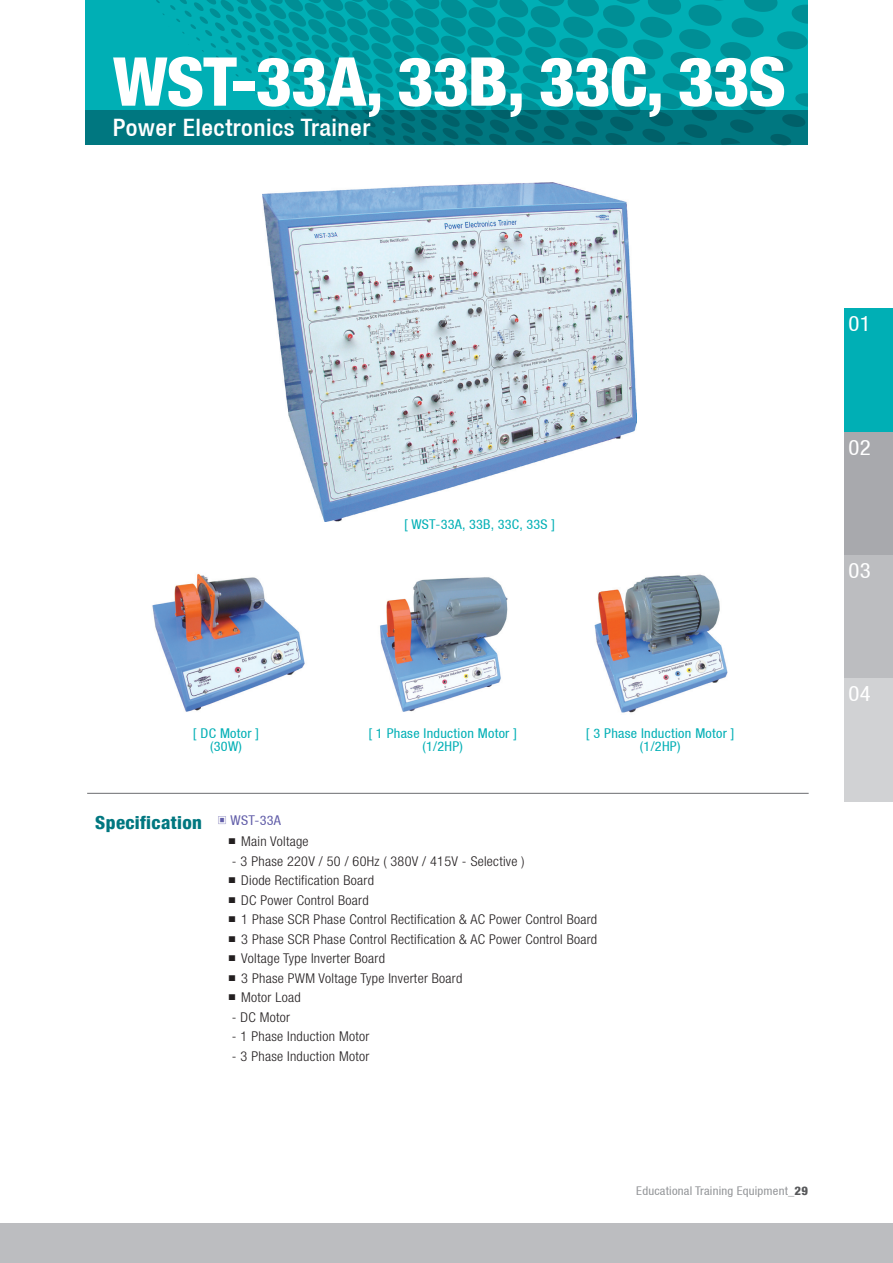
<style>
.page{position:relative;width:893px;height:1263px;background:#fff}
.page>*{position:absolute;margin:0;border:0;box-sizing:border-box;transform-origin:0 0}
.t1{font:800 condensed 67.5px "Helvetica 87";letter-spacing:-.02em;color:#fff;scale:1.05 1}
.t2{font:500 condensed 24px "Helvetica 67";letter-spacing:.02em;color:#fff;scale:1.05 1}
.t3{font:condensed 21.75px "Helvetica 57";letter-spacing:.02em;color:#fff;scale:1.05 1}
.t4{font:800 condensed 18px "Helvetica 87";letter-spacing:.02em;color:#007780;scale:1.05 1}
.t5{font:300 condensed 13.5px "Helvetica Neue";letter-spacing:.02em;color:#231f20;scale:1.05 1}
.t6{font:condensed 13.5px "Helvetica 57";letter-spacing:.02em;color:#00afb5;scale:1.05 1}
.t7{font:condensed 13.5px "Helvetica 57";letter-spacing:.02em;color:#625ea9;scale:1.05 1}
.t8{font:condensed 12px "Helvetica 57";letter-spacing:.015em;color:#939598;scale:1.05 1}
.s1{font-family:"Adobe Myungjo Std";font-weight:500;font-stretch:normal;font-size:10.5px}
.s2{font-family:"Adobe Myungjo Std";font-weight:500;font-stretch:normal;font-size:7.5px}
.s3{font-family:"Helvetica 87";font-weight:800}
.s4{font-family:"Helvetica 87";font-weight:800;color:#57585a}
</style>
<div class="page">
<div style="left:0;top:1223px;width:893px;height:40px;background:#bcbdc0"></div>
<div style="left:85px;top:0;width:723px;height:145px;background:#00afb5"></div>
<div style="left:85px;top:111px;width:723px;height:34px;background:#007780"></div>
<img style="left:263px;top:183px;width:374px;height:338px">
<div style="left:844px;top:309px;width:49px;height:123px;background:#00afb5"></div>
<div style="left:844px;top:432px;width:49px;height:123px;background:#a8a9ad"></div>
<div style="left:844px;top:555px;width:49px;height:124px;background:#bcbdc0"></div>
<div style="left:844px;top:679px;width:49px;height:123px;background:#d1d2d4"></div>
<svg style="left:143px;top:0;width:665px;height:145px"></svg>
<img style="left:152px;top:573px;width:153px;height:139px">
<img style="left:380px;top:577px;width:128px;height:135px">
<img style="left:594px;top:574px;width:134px;height:139px">
<hr style="left:87px;top:793px;width:722px;height:1px;background:#6c6d70">
<p class="t1" style="left:113px;top:40px;width:643px">WST-33A, 33B, 33C, 33S</p>
<p class="t2" style="left:113px;top:113px;width:247px">Power Electronics Trainer</p>
<p class="t6" style="left:193px;top:725px;width:65px">[ DC Motor ]</p>
<p class="t6" style="left:210px;top:739px;width:32px">(30W)</p>
<p class="t4" style="left:95px;top:811px;width:103px">Specification</p>
<p class="t7" style="left:218px;top:813px;width:62px"><span class="s1">▣</span> WST-33A</p>
<p class="t6" style="left:404px;top:516px;width:145px">[ WST-33A, 33B, 33C, 33S ]</p>
<p class="t6" style="left:368px;top:725px;width:143px">[ 1 Phase Induction Motor ]</p>
<p class="t6" style="left:422px;top:739px;width:40px">(1/2HP)</p>
<p class="t6" style="left:586px;top:725px;width:143px">[ 3 Phase Induction Motor ]</p>
<p class="t6" style="left:640px;top:739px;width:40px">(1/2HP)</p>
<p class="t5" style="left:228px;top:834px;width:78px"><span class="s2">■</span> Main Voltage</p>
<p class="t5" style="left:232px;top:853px;width:280px">- 3 Phase 220V / 50 / 60Hz ( 380V / 415V - Selective )</p>
<p class="t5" style="left:228px;top:873px;width:140px"><span class="s2">■</span> Diode Rectification Board</p>
<p class="t5" style="left:228px;top:892px;width:135px"><span class="s2">■</span> DC Power Control Board</p>
<p class="t5" style="left:228px;top:912px;width:353px"><span class="s2">■</span> 1 Phase SCR Phase Control Rectification &amp; AC Power Control Board</p>
<p class="t5" style="left:228px;top:931px;width:353px"><span class="s2">■</span> 3 Phase SCR Phase Control Rectification &amp; AC Power Control Board</p>
<p class="t5" style="left:228px;top:951px;width:151px"><span class="s2">■</span> Voltage Type Inverter Board</p>
<p class="t5" style="left:228px;top:970px;width:225px"><span class="s2">■</span> 3 Phase PWM Voltage Type Inverter Board</p>
<p class="t5" style="left:228px;top:990px;width:71px"><span class="s2">■</span> Motor Load</p>
<p class="t5" style="left:232px;top:1009px;width:57px">- DC Motor</p>
<p class="t5" style="left:232px;top:1029px;width:132px">- 1 Phase Induction Motor</p>
<p class="t5" style="left:232px;top:1048px;width:132px">- 3 Phase Induction Motor</p>
<p class="t3" style="left:848px;top:311px;width:23px">01</p>
<p class="t3" style="left:848px;top:434px;width:23px">02</p>
<p class="t3" style="left:848px;top:558px;width:23px">03</p>
<p class="t3" style="left:848px;top:681px;width:23px">04</p>
<p class="t8" style="left:636px;top:1183px;width:165px">Educational Training Equipment<span class="s3">_</span><span class="s4">29</span></p>
</div>
